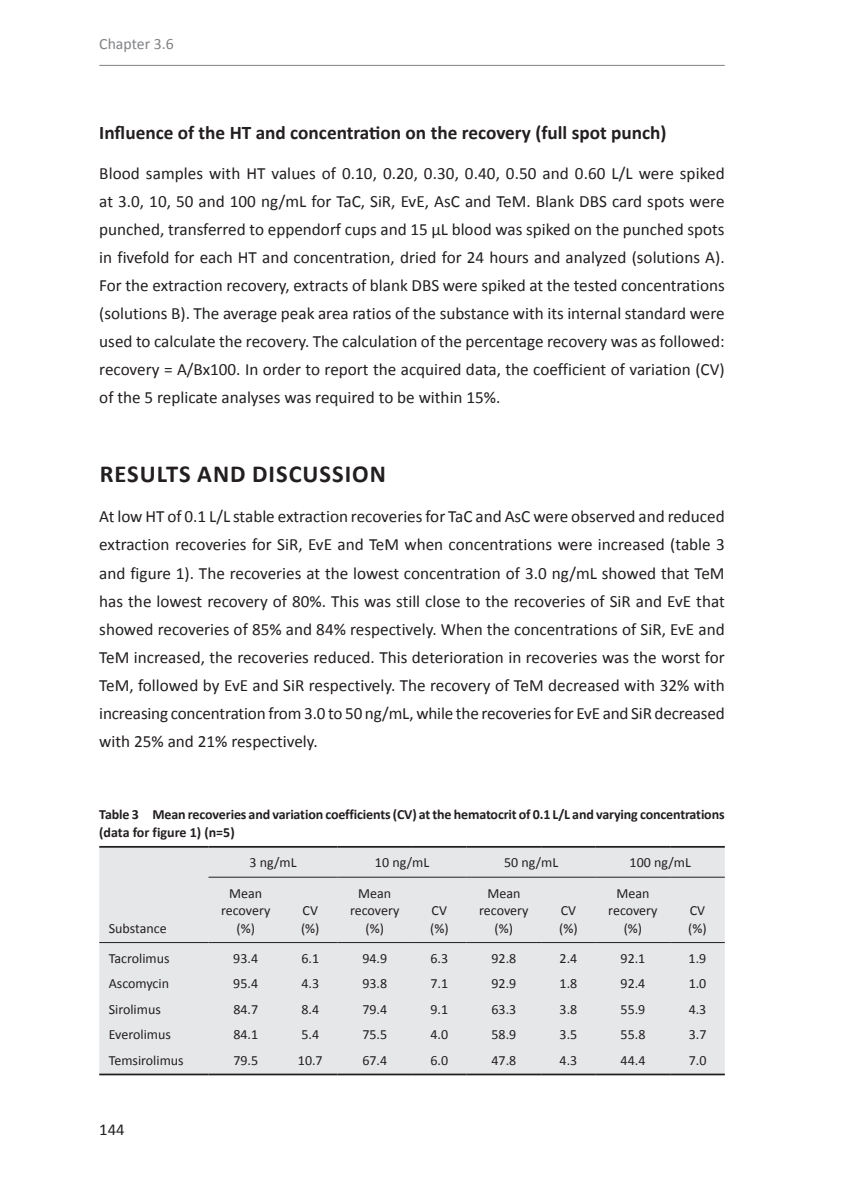
<style>
.page{position:relative;width:844px;height:1191px;background:#fff}
.page>*{position:absolute;margin:0;border:0;box-sizing:border-box;transform-origin:0 0}
.t1{font:700 24.5px "Calibri";letter-spacing:.04em;color:#231f20}
.t2{font:700 19.25px "Calibri";color:#231f20}
.t3{font:17.15px/28px "Calibri";color:#231f20;text-align:justify}
.t4{font:16.62px "Calibri";color:#231f20}
.t5{font:15.75px "Calibri";color:#808285}
.t6{font:14px/17.5px "Calibri";color:#231f20;text-align:center}
.t7{font:700 14px/17.5px "Calibri";letter-spacing:-.01em;color:#231f20}
</style>
<div class="page">
<hr style="left:99px;top:65px;width:625px;height:1px;background:#808285">
<div style="left:99px;top:847px;width:625px;height:226px;background:#e6e7e9"></div>
<hr style="left:99px;top:1073px;width:109px;height:2px;background:#231f20">
<hr style="left:208px;top:1073px;width:75px;height:2px;background:#231f20">
<hr style="left:283px;top:1073px;width:54px;height:2px;background:#231f20">
<hr style="left:337px;top:1073px;width:75px;height:2px;background:#231f20">
<hr style="left:412px;top:1073px;width:54px;height:2px;background:#231f20">
<hr style="left:466px;top:1073px;width:75px;height:2px;background:#231f20">
<hr style="left:541px;top:1073px;width:54px;height:2px;background:#231f20">
<hr style="left:595px;top:1073px;width:75px;height:2px;background:#231f20">
<hr style="left:670px;top:1073px;width:54px;height:2px;background:#231f20">
<hr style="left:99px;top:846px;width:109px;height:1px;background:#231f20">
<hr style="left:208px;top:846px;width:75px;height:1px;background:#231f20">
<hr style="left:283px;top:846px;width:54px;height:1px;background:#231f20">
<hr style="left:337px;top:846px;width:75px;height:1px;background:#231f20">
<hr style="left:412px;top:846px;width:54px;height:1px;background:#231f20">
<hr style="left:466px;top:846px;width:75px;height:1px;background:#231f20">
<hr style="left:541px;top:846px;width:54px;height:1px;background:#231f20">
<hr style="left:595px;top:846px;width:75px;height:1px;background:#231f20">
<hr style="left:670px;top:846px;width:54px;height:1px;background:#231f20">
<hr style="left:99px;top:942px;width:109px;height:1px;background:#231f20">
<hr style="left:208px;top:942px;width:75px;height:1px;background:#231f20">
<hr style="left:283px;top:942px;width:54px;height:1px;background:#231f20">
<hr style="left:337px;top:942px;width:75px;height:1px;background:#231f20">
<hr style="left:412px;top:942px;width:54px;height:1px;background:#231f20">
<hr style="left:466px;top:942px;width:75px;height:1px;background:#231f20">
<hr style="left:541px;top:942px;width:54px;height:1px;background:#231f20">
<hr style="left:595px;top:942px;width:75px;height:1px;background:#231f20">
<hr style="left:670px;top:942px;width:54px;height:1px;background:#231f20">
<hr style="left:208px;top:876px;width:75px;height:1px;background:#231f20">
<hr style="left:283px;top:876px;width:54px;height:1px;background:#231f20">
<hr style="left:337px;top:876px;width:75px;height:1px;background:#231f20">
<hr style="left:412px;top:876px;width:54px;height:1px;background:#231f20">
<hr style="left:466px;top:876px;width:75px;height:1px;background:#231f20">
<hr style="left:541px;top:876px;width:54px;height:1px;background:#231f20">
<hr style="left:595px;top:876px;width:75px;height:1px;background:#231f20">
<hr style="left:670px;top:876px;width:54px;height:1px;background:#231f20">
<p class="t5" style="left:99px;top:34px;width:76px">Chapter 3.6</p>
<p class="t2" style="left:99px;top:120px;width:568px">Influence of the HT and concentration on the recovery (full spot punch)</p>
<p class="t3" style="left:99px;top:159px;width:627px">Blood samples with HT values of 0.10, 0.20, 0.30, 0.40, 0.50 and 0.60 L/L were spiked at 3.0, 10, 50 and 100 ng/mL for TaC, SiR, EvE, AsC and TeM. Blank DBS card spots were punched, transferred to eppendorf cups and 15 µL blood was spiked on the punched spots in fivefold for each HT and concentration, dried for 24 hours and analyzed (solutions A).<br>For the extraction recovery, extracts of blank DBS were spiked at the tested concentrations (solutions B). The average peak area ratios of the substance with its internal standard were used to calculate the recovery. The calculation of the percentage recovery was as followed: recovery = A/Bx100. In order to report the acquired data, the coefficient of variation (CV) of the 5 replicate analyses was required to be within 15%.</p>
<h1 class="t1" style="left:100px;top:458px;width:287px">RESULTS AND DISCUSSION</h1>
<p class="t3" style="left:99px;top:503px;width:627px">At low HT of 0.1 L/L stable extraction recoveries for TaC and AsC were observed and reduced extraction recoveries for SiR, EvE and TeM when concentrations were increased (table 3 and figure 1). The recoveries at the lowest concentration of 3.0 ng/mL showed that TeM has the lowest recovery of 80%. This was still close to the recoveries of SiR and EvE that showed recoveries of 85% and 84% respectively. When the concentrations of SiR, EvE and TeM increased, the recoveries reduced. This deterioration in recoveries was the worst for TeM, followed by EvE and SiR respectively. The recovery of TeM decreased with 32% with increasing concentration from 3.0 to 50 ng/mL, while the recoveries for EvE and SiR decreased with 25% and 21% respectively.</p>
<p class="t7" style="left:99px;top:806px;width:626px">Table 3 Mean recoveries and variation coefficients (CV) at the hematocrit of 0.1 L/L and varying concentrations (data for figure 1) (n=5)</p>
<p class="t6" style="left:109px;top:919px;width:59px">Substance</p>
<p class="t6" style="left:249px;top:854px;width:49px">3 ng/mL</p>
<p class="t6" style="left:375px;top:854px;width:56px">10 ng/mL</p>
<p class="t6" style="left:504px;top:854px;width:56px">50 ng/mL</p>
<p class="t6" style="left:629px;top:854px;width:63px">100 ng/mL</p>
<p class="t6" style="left:221px;top:884px;width:51px">Mean recovery (%)</p>
<p class="t6" style="left:350px;top:884px;width:51px">Mean recovery (%)</p>
<p class="t6" style="left:479px;top:884px;width:51px">Mean recovery (%)</p>
<p class="t6" style="left:608px;top:884px;width:51px">Mean recovery (%)</p>
<p class="t6" style="left:301px;top:901px;width:20px;text-align:left">CV (%)</p>
<p class="t6" style="left:430px;top:901px;width:20px;text-align:left">CV (%)</p>
<p class="t6" style="left:559px;top:901px;width:20px;text-align:left">CV (%)</p>
<p class="t6" style="left:688px;top:901px;width:20px;text-align:left">CV (%)</p>
<p class="t6" style="left:109px;top:949px;width:62px">Tacrolimus</p>
<p class="t6" style="left:233px;top:949px;width:26px">93.4</p>
<p class="t6" style="left:301px;top:949px;width:19px">6.1</p>
<p class="t6" style="left:362px;top:949px;width:26px">94.9</p>
<p class="t6" style="left:430px;top:949px;width:19px">6.3</p>
<p class="t6" style="left:491px;top:949px;width:26px">92.8</p>
<p class="t6" style="left:559px;top:949px;width:19px">2.4</p>
<p class="t6" style="left:620px;top:949px;width:26px">92.1</p>
<p class="t6" style="left:688px;top:949px;width:19px">1.9</p>
<p class="t6" style="left:109px;top:975px;width:62px">Ascomycin</p>
<p class="t6" style="left:233px;top:975px;width:26px">95.4</p>
<p class="t6" style="left:301px;top:975px;width:19px">4.3</p>
<p class="t6" style="left:362px;top:975px;width:26px">93.8</p>
<p class="t6" style="left:430px;top:975px;width:19px">7.1</p>
<p class="t6" style="left:491px;top:975px;width:26px">92.9</p>
<p class="t6" style="left:559px;top:975px;width:19px">1.8</p>
<p class="t6" style="left:620px;top:975px;width:26px">92.4</p>
<p class="t6" style="left:688px;top:975px;width:19px">1.0</p>
<p class="t6" style="left:109px;top:1000px;width:54px">Sirolimus</p>
<p class="t6" style="left:233px;top:1000px;width:26px">84.7</p>
<p class="t6" style="left:301px;top:1000px;width:19px">8.4</p>
<p class="t6" style="left:362px;top:1000px;width:26px">79.4</p>
<p class="t6" style="left:430px;top:1000px;width:19px">9.1</p>
<p class="t6" style="left:491px;top:1000px;width:26px">63.3</p>
<p class="t6" style="left:559px;top:1000px;width:19px">3.8</p>
<p class="t6" style="left:620px;top:1000px;width:26px">55.9</p>
<p class="t6" style="left:688px;top:1000px;width:19px">4.3</p>
<p class="t6" style="left:109px;top:1025px;width:64px">Everolimus</p>
<p class="t6" style="left:233px;top:1025px;width:26px">84.1</p>
<p class="t6" style="left:301px;top:1025px;width:19px">5.4</p>
<p class="t6" style="left:362px;top:1025px;width:26px">75.5</p>
<p class="t6" style="left:430px;top:1025px;width:19px">4.0</p>
<p class="t6" style="left:491px;top:1025px;width:26px">58.9</p>
<p class="t6" style="left:559px;top:1025px;width:19px">3.5</p>
<p class="t6" style="left:620px;top:1025px;width:26px">55.8</p>
<p class="t6" style="left:688px;top:1025px;width:19px">3.7</p>
<p class="t6" style="left:109px;top:1051px;width:76px">Temsirolimus</p>
<p class="t6" style="left:233px;top:1051px;width:26px">79.5</p>
<p class="t6" style="left:298px;top:1051px;width:26px">10.7</p>
<p class="t6" style="left:362px;top:1051px;width:26px">67.4</p>
<p class="t6" style="left:430px;top:1051px;width:19px">6.0</p>
<p class="t6" style="left:491px;top:1051px;width:26px">47.8</p>
<p class="t6" style="left:559px;top:1051px;width:19px">4.3</p>
<p class="t6" style="left:620px;top:1051px;width:26px">44.4</p>
<p class="t6" style="left:688px;top:1051px;width:19px">7.0</p>
<p class="t4" style="left:99px;top:1119px;width:27px">144</p>
</div>
